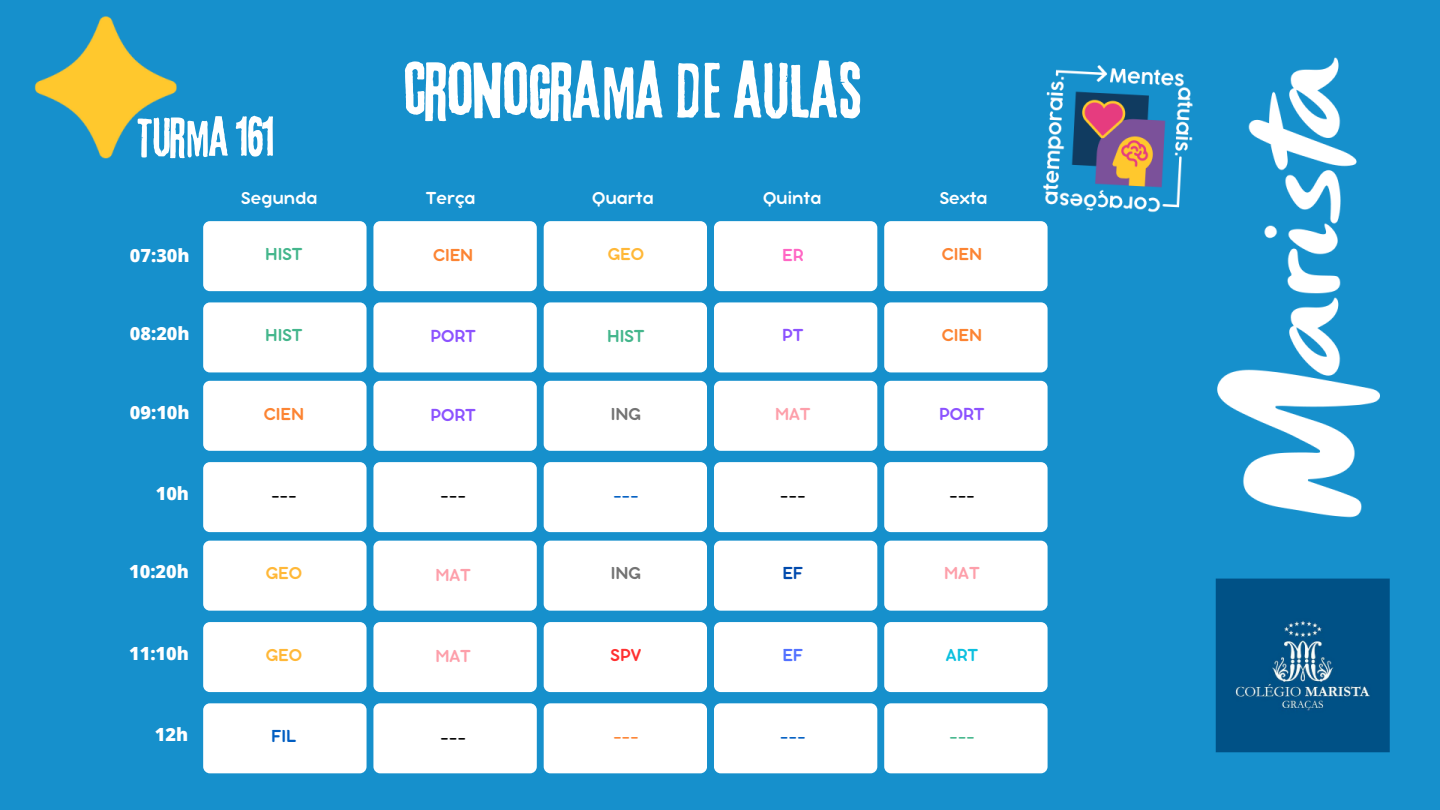
<style>
.page{position:relative;width:1440px;height:810px;background:#fff}
.page>*{position:absolute;margin:0;border:0;box-sizing:border-box;transform-origin:0 0}
.t1{font:72.4px "Lava Pro Rough";color:#fff}
.t2{font:50px "Lava Pro Rough";color:#fff}
.t3{font:18.9px "Bubbleboddy Neue";color:#fff}
.t4{font:18.9px "Bubbleboddy Neue";color:#fc8433}
.t5{font:18.9px "Bubbleboddy Neue";color:#44b68c}
.t6{font:18.9px "Bubbleboddy Neue";color:#000}
.t7{font:18.9px "Bubbleboddy Neue";color:#8c52ff}
.t8{font:18.9px "Bubbleboddy Neue";color:#fd9faa}
.t9{font:18.9px "Bubbleboddy Neue";color:#ffb838}
.t10{font:18.9px "Bubbleboddy Neue";color:#015ec2}
.t11{font:18.9px "Bubbleboddy Neue";color:#737373}
.t12{font:18.9px "Bubbleboddy Neue";color:#ff3131}
.t13{font:18.9px "Bubbleboddy Neue";color:#0cc0df}
.t14{font:18.9px "Bubbleboddy Neue";color:#ff66c4}
.t15{font:18.9px "Bubbleboddy Neue";color:#004aad}
.t16{font:18.9px "Bubbleboddy Neue";color:#5271ff}
.t17{font:800 18.1px "Open Sans";color:#fff}
</style>
<div class="page">
<img style="left:0;top:0;width:1440px;height:810px">
<div style="left:203px;top:221px;width:163px;height:70px;background:#fff;border-radius:7px"></div>
<div style="left:373px;top:221px;width:164px;height:70px;background:#fff;border-radius:7px"></div>
<div style="left:544px;top:221px;width:163px;height:70px;background:#fff;border-radius:7px"></div>
<div style="left:714px;top:221px;width:163px;height:70px;background:#fff;border-radius:7px"></div>
<div style="left:884px;top:221px;width:164px;height:70px;background:#fff;border-radius:7px"></div>
<div style="left:203px;top:302px;width:163px;height:70px;background:#fff;border-radius:7px"></div>
<div style="left:373px;top:302px;width:164px;height:70px;background:#fff;border-radius:7px"></div>
<div style="left:544px;top:302px;width:163px;height:70px;background:#fff;border-radius:7px"></div>
<div style="left:714px;top:302px;width:163px;height:70px;background:#fff;border-radius:7px"></div>
<div style="left:884px;top:302px;width:164px;height:70px;background:#fff;border-radius:7px"></div>
<div style="left:203px;top:381px;width:163px;height:70px;background:#fff;border-radius:7px"></div>
<div style="left:373px;top:381px;width:164px;height:70px;background:#fff;border-radius:7px"></div>
<div style="left:544px;top:381px;width:163px;height:70px;background:#fff;border-radius:7px"></div>
<div style="left:714px;top:381px;width:163px;height:70px;background:#fff;border-radius:7px"></div>
<div style="left:884px;top:381px;width:164px;height:70px;background:#fff;border-radius:7px"></div>
<div style="left:203px;top:462px;width:163px;height:70px;background:#fff;border-radius:7px"></div>
<div style="left:373px;top:462px;width:164px;height:70px;background:#fff;border-radius:7px"></div>
<div style="left:544px;top:462px;width:163px;height:70px;background:#fff;border-radius:7px"></div>
<div style="left:714px;top:462px;width:163px;height:70px;background:#fff;border-radius:7px"></div>
<div style="left:884px;top:462px;width:164px;height:70px;background:#fff;border-radius:7px"></div>
<div style="left:203px;top:541px;width:163px;height:70px;background:#fff;border-radius:7px"></div>
<div style="left:373px;top:541px;width:164px;height:70px;background:#fff;border-radius:7px"></div>
<div style="left:544px;top:541px;width:163px;height:70px;background:#fff;border-radius:7px"></div>
<div style="left:714px;top:541px;width:163px;height:70px;background:#fff;border-radius:7px"></div>
<div style="left:884px;top:541px;width:164px;height:70px;background:#fff;border-radius:7px"></div>
<div style="left:203px;top:622px;width:163px;height:70px;background:#fff;border-radius:7px"></div>
<div style="left:373px;top:622px;width:164px;height:70px;background:#fff;border-radius:7px"></div>
<div style="left:544px;top:622px;width:163px;height:70px;background:#fff;border-radius:7px"></div>
<div style="left:714px;top:622px;width:163px;height:70px;background:#fff;border-radius:7px"></div>
<div style="left:884px;top:622px;width:164px;height:70px;background:#fff;border-radius:7px"></div>
<div style="left:203px;top:703px;width:163px;height:70px;background:#fff;border-radius:7px"></div>
<div style="left:373px;top:703px;width:164px;height:70px;background:#fff;border-radius:7px"></div>
<div style="left:544px;top:703px;width:163px;height:70px;background:#fff;border-radius:7px"></div>
<div style="left:714px;top:703px;width:163px;height:70px;background:#fff;border-radius:7px"></div>
<div style="left:884px;top:703px;width:164px;height:70px;background:#fff;border-radius:7px"></div>
<p class="t2" style="left:138px;top:109px;width:138px">TURMA 161</p>
<h2 class="t1" style="left:404px;top:51px;width:459px">CRONOGRAMA DE AULAS</h2>
<p class="t17" style="left:130px;top:243px;width:61px">07:30h</p>
<p class="t3" style="left:241px;top:192px;width:78px">Segunda</p>
<h3 class="t3" style="left:426px;top:192px;width:51px">Terça</h3>
<h4 class="t3" style="left:592px;top:192px;width:63px">Quarta</h4>
<h3 class="t3" style="left:763px;top:192px;width:60px">Quinta</h3>
<h4 class="t3" style="left:940px;top:192px;width:49px">Sexta</h4>
<h3 class="t5" style="left:265px;top:248px;width:39px">HIST</h3>
<h1 class="t9" style="left:608px;top:248px;width:38px">GEO</h1>
<h3 class="t4" style="left:942px;top:248px;width:42px">CIEN</h3>
<p class="t14" style="left:782px;top:249px;width:23px">ER</p>
<h4 class="t4" style="left:433px;top:249px;width:42px">CIEN</h4>
<h3 class="t17" style="left:130px;top:321px;width:61px">08:20h</h3>
<h4 class="t5" style="left:265px;top:329px;width:39px">HIST</h4>
<h3 class="t7" style="left:431px;top:329px;width:47px">PORT</h3>
<p class="t5" style="left:607px;top:330px;width:39px">HIST</p>
<h3 class="t7" style="left:782px;top:329px;width:23px">PT</h3>
<h3 class="t4" style="left:942px;top:329px;width:42px">CIEN</h3>
<h3 class="t17" style="left:130px;top:399px;width:61px">09:10h</h3>
<p class="t4" style="left:264px;top:408px;width:42px">CIEN</p>
<h4 class="t7" style="left:431px;top:409px;width:47px">PORT</h4>
<h3 class="t11" style="left:611px;top:408px;width:32px">ING</h3>
<h3 class="t8" style="left:775px;top:408px;width:37px">MAT</h3>
<h3 class="t7" style="left:939px;top:408px;width:47px">PORT</h3>
<h3 class="t17" style="left:156px;top:481px;width:35px">10h</h3>
<h4 class="t6" style="left:271px;top:489px;width:27px">---</h4>
<h3 class="t6" style="left:440px;top:489px;width:27px">---</h3>
<h3 class="t10" style="left:613px;top:489px;width:27px">---</h3>
<p class="t6" style="left:780px;top:489px;width:27px">---</p>
<p class="t6" style="left:949px;top:489px;width:27px">---</p>
<p class="t17" style="left:129px;top:558px;width:61px">10:20h</p>
<h3 class="t9" style="left:266px;top:567px;width:38px">GEO</h3>
<h4 class="t8" style="left:435px;top:569px;width:37px">MAT</h4>
<h3 class="t11" style="left:611px;top:567px;width:32px">ING</h3>
<p class="t15" style="left:782px;top:567px;width:22px">EF</p>
<h3 class="t8" style="left:944px;top:567px;width:37px">MAT</h3>
<h3 class="t17" style="left:129px;top:641px;width:61px">11:10h</h3>
<h3 class="t9" style="left:266px;top:648px;width:38px">GEO</h3>
<p class="t8" style="left:435px;top:650px;width:37px">MAT</p>
<p class="t12" style="left:611px;top:648px;width:32px">SPV</p>
<h3 class="t16" style="left:782px;top:648px;width:22px">EF</h3>
<h3 class="t13" style="left:946px;top:648px;width:34px">ART</h3>
<h3 class="t17" style="left:155px;top:722px;width:35px">12h</h3>
<h3 class="t10" style="left:271px;top:730px;width:27px">FIL</h3>
<p class="t6" style="left:440px;top:731px;width:27px">---</p>
<h3 class="t4" style="left:613px;top:730px;width:27px">---</h3>
<h3 class="t10" style="left:780px;top:730px;width:27px">---</h3>
<p class="t5" style="left:949px;top:730px;width:27px">---</p>
</div>
